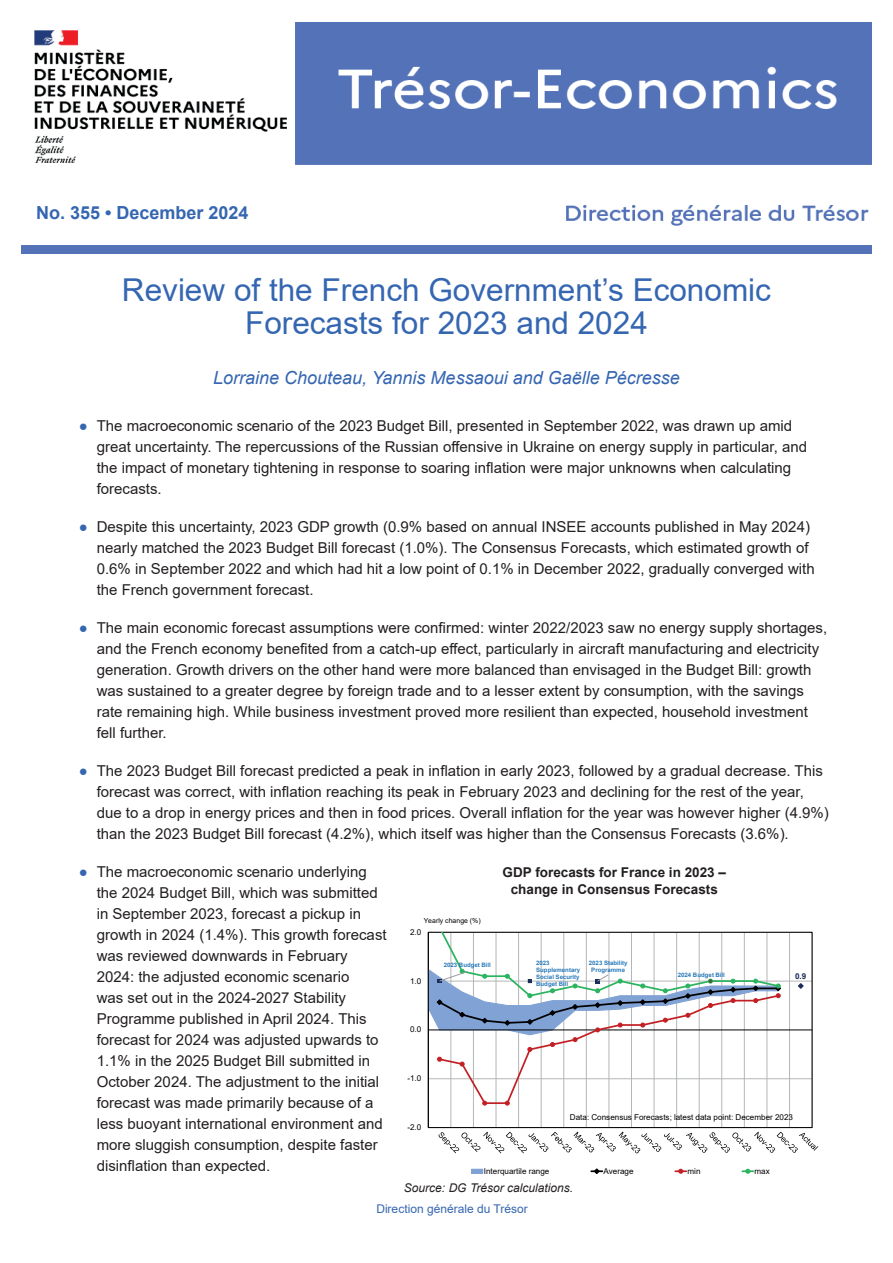
<style>
.page{position:relative;width:893px;height:1263px;background:#fff}
.page>*{position:absolute;margin:0;border:0;box-sizing:border-box;transform-origin:0 0}
.t1{font:31.5px/33px "Arial";color:#3566b1;text-align:center}
.t2{font:italic 18px "Arial";color:#3566b1}
.t3{font:700 18px "Arial";color:#3566b1}
.t4{font:15px/21px "Arial";color:#231f20}
.t5{font:700 13.5px/16.5px "Arial";color:#231f20;text-align:center}
.t6{font:italic 12px "Arial";color:#231f20}
.t7{font:12px "Arial";color:#3566b1}
.t8{font:8.1px "Arial";color:#000001}
.t9{font:700 8.1px "Arial";color:#1c2d5a}
.t10{font:6.9px "Arial";color:#000001}
.t11{font:700 6px/6.9px "Arial";color:#2779ba;text-align:center}
.s1{color:#3566b1}
</style>
<div class="page">
<img style="left:21px;top:22px;width:851px;height:231px">
<hr style="left:428px;top:1078px;width:384px;height:1px;background:#b4b7b7">
<hr style="left:428px;top:981px;width:384px;height:1px;background:#b4b7b7">
<hr style="left:451px;top:932px;width:1px;height:195px;background:#b4b7b7">
<hr style="left:473px;top:932px;width:1px;height:195px;background:#b4b7b7">
<hr style="left:496px;top:932px;width:1px;height:195px;background:#b4b7b7">
<hr style="left:518px;top:932px;width:1px;height:195px;background:#b4b7b7">
<hr style="left:541px;top:932px;width:1px;height:195px;background:#b4b7b7">
<hr style="left:563px;top:932px;width:1px;height:195px;background:#b4b7b7">
<hr style="left:586px;top:932px;width:1px;height:195px;background:#b4b7b7">
<hr style="left:609px;top:932px;width:1px;height:195px;background:#b4b7b7">
<hr style="left:631px;top:932px;width:1px;height:195px;background:#b4b7b7">
<hr style="left:654px;top:932px;width:1px;height:195px;background:#b4b7b7">
<hr style="left:676px;top:932px;width:1px;height:195px;background:#b4b7b7">
<hr style="left:699px;top:932px;width:1px;height:195px;background:#b4b7b7">
<hr style="left:721px;top:932px;width:1px;height:195px;background:#b4b7b7">
<hr style="left:744px;top:932px;width:1px;height:195px;background:#b4b7b7">
<hr style="left:767px;top:932px;width:1px;height:195px;background:#b4b7b7">
<hr style="left:789px;top:932px;width:1px;height:195px;background:#b4b7b7">
<hr style="left:812px;top:932px;width:1px;height:195px;background:#b4b7b7">
<hr style="left:428px;top:932px;width:1px;height:195px;background:#000001">
<hr style="left:428px;top:1030px;width:384px;height:1px;background:#000001">
<svg style="left:798px;top:983px;width:6px;height:6px"></svg>
<svg style="left:428px;top:932px;width:354px;height:173px"></svg>
<svg style="left:439px;top:1132px;width:379px;height:21px"></svg>
<div style="left:471px;top:1169px;width:12px;height:4px;border:1px solid #80a2d4"></div>
<svg style="left:591px;top:1168px;width:11px;height:6px"></svg>
<svg style="left:675px;top:1169px;width:11px;height:4px"></svg>
<svg style="left:742px;top:1169px;width:11px;height:4px"></svg>
<p class="t3" style="left:36px;top:200px;width:214px">No. 355 • December 2024</p>
<h1 class="t1" style="left:122px;top:273px;width:650px">Review of the French Government’s Economic<br>Forecasts for 2023 and 2024</h1>
<p class="t2" style="left:213px;top:366px;width:468px">Lorraine Chouteau, Yannis Messaoui and Gaëlle Pécresse</p>
<p class="t4" style="left:97px;top:415px;width:712px;text-indent:-18px"><span class="s1">●</span> The macroeconomic scenario of the 2023 Budget Bill, presented in September 2022, was drawn up amid great uncertainty. The repercussions of the Russian offensive in Ukraine on energy supply in particular, and the impact of monetary tightening in response to soaring inflation were major unknowns when calculating forecasts.</p>
<p class="t4" style="left:97px;top:516px;width:719px;text-indent:-18px"><span class="s1">●</span> Despite this uncertainty, 2023 GDP growth (0.9% based on annual INSEE accounts published in May 2024) nearly matched the 2023 Budget Bill forecast (1.0%). The Consensus Forecasts, which estimated growth of 0.6% in September 2022 and which had hit a low point of 0.1% in December 2022, gradually converged with the French government forecast.</p>
<p class="t4" style="left:97px;top:617px;width:732px;text-indent:-18px"><span class="s1">●</span> The main economic forecast assumptions were confirmed: winter 2022/2023 saw no energy supply shortages, and the French economy benefited from a catch-up effect, particularly in aircraft manufacturing and electricity generation. Growth drivers on the other hand were more balanced than envisaged in the Budget Bill: growth was sustained to a greater degree by foreign trade and to a lesser extent by consumption, with the savings rate remaining high. While business investment proved more resilient than expected, household investment fell further.</p>
<p class="t4" style="left:97px;top:760px;width:733px;text-indent:-18px"><span class="s1">●</span> The 2023 Budget Bill forecast predicted a peak in inflation in early 2023, followed by a gradual decrease. This forecast was correct, with inflation reaching its peak in February 2023 and declining for the rest of the year, due to a drop in energy prices and then in food prices. Overall inflation for the year was however higher (4.9%) than the 2023 Budget Bill forecast (4.2%), which itself was higher than the Consensus Forecasts (3.6%).</p>
<p class="t4" style="left:97px;top:861px;width:291px;text-indent:-18px"><span class="s1">●</span> The macroeconomic scenario underlying the 2024 Budget Bill, which was submitted in September 2023, forecast a pickup in growth in 2024 (1.4%). This growth forecast was reviewed downwards in February 2024: the adjusted economic scenario<br>was set out in the 2024-2027 Stability Programme published in April 2024. This forecast for 2024 was adjusted upwards to 1.1% in the 2025 Budget Bill submitted in October 2024. The adjustment to the initial forecast was made primarily because of a less buoyant international environment and more sluggish consumption, despite faster disinflation than expected.</p>
<p class="t5" style="left:503px;top:864px;width:225px">GDP forecasts for France in 2023 – change in Consensus Forecasts</p>
<p class="t6" style="left:404px;top:1180px;width:171px">Source: DG Trésor calculations.</p>
<p class="t10" style="left:424px;top:916px;width:58px">Yearly change (%)</p>
<p class="t8" style="left:410px;top:926px;width:13px">2.0</p>
<p class="t11" style="left:589px;top:959px;width:40px">2023 Stability<br>Programme</p>
<p class="t11" style="left:536px;top:960px;width:45px;text-align:left">2023<br>Supplementary<br>Social Security<br>Budget Bill</p>
<p class="t11" style="left:444px;top:961px;width:49px">2023 Budget Bill</p>
<p class="t11" style="left:678px;top:971px;width:49px">2024 Budget Bill</p>
<p class="t9" style="left:795px;top:971px;width:13px">0.9</p>
<p class="t8" style="left:410px;top:975px;width:13px">1.0</p>
<p class="t8" style="left:410px;top:1024px;width:13px">0.0</p>
<p class="t8" style="left:407px;top:1073px;width:15px">-1.0</p>
<p class="t8" style="left:570px;top:1112px;width:225px">Data: Consensus Forecasts; latest data point: December 2023</p>
<p class="t8" style="left:407px;top:1122px;width:15px">-2.0</p>
<p class="t8" style="left:484px;top:1165px;width:67px">Interquartile range</p>
<p class="t8" style="left:603px;top:1165px;width:32px">Average</p>
<p class="t8" style="left:687px;top:1165px;width:15px">min</p>
<p class="t8" style="left:755px;top:1165px;width:17px">max</p>
<p class="t7" style="left:376px;top:1201px;width:153px">Direction générale du Trésor</p>
</div>
